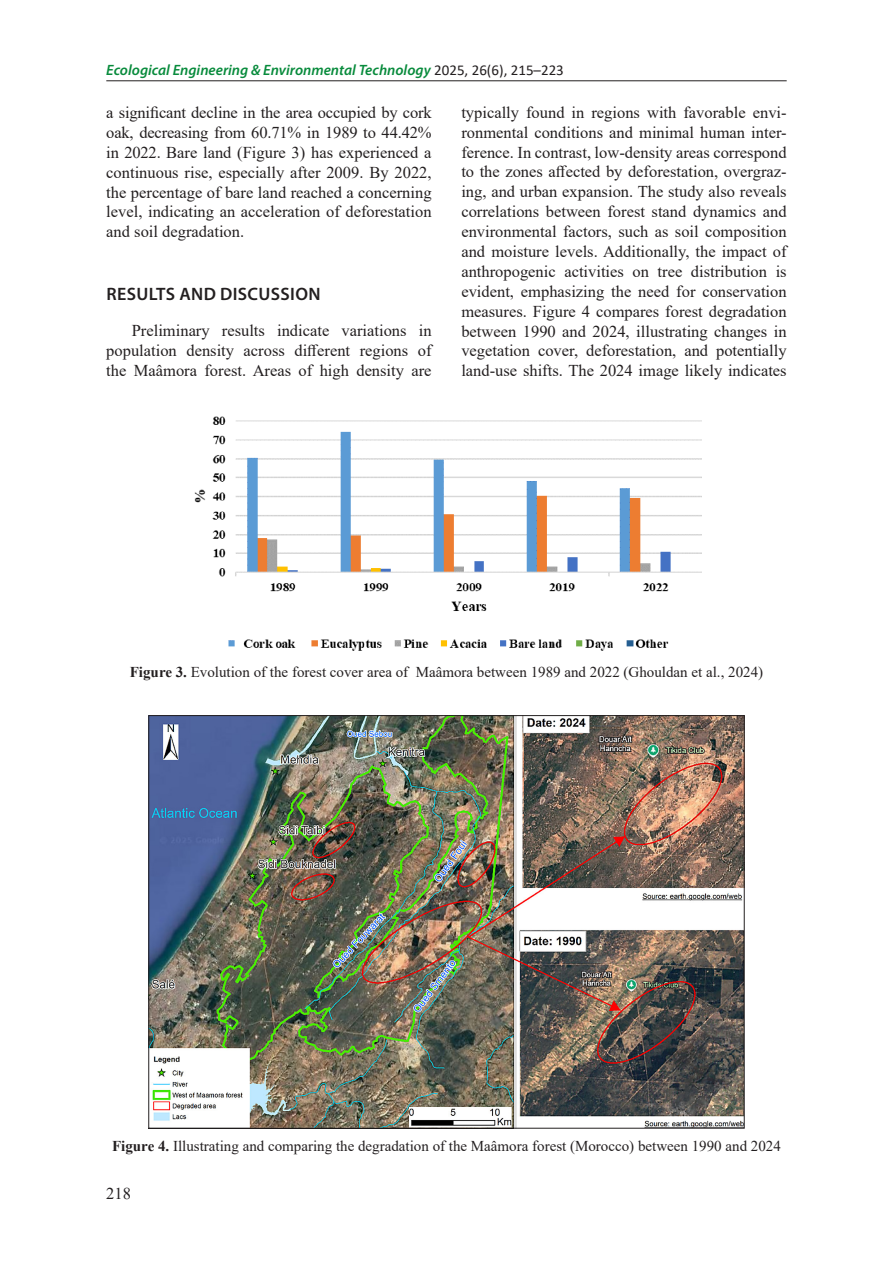
<style>
.page{position:relative;width:893px;height:1263px;background:#fff}
.page>*{position:absolute;margin:0;border:0;box-sizing:border-box;transform-origin:0 0}
.Heading_1{font:600 18px "Myriad Pro";letter-spacing:.02em;color:#231f20}
.Base_Text{font:16.5px/20px "Times New Roman";color:#231f20;text-align:justify}
.Figure{font:15px "Times New Roman";color:#231f20}
.t1{font:italic 600 15px "Myriad Pro";color:#088b3c}
.s1{font-family:"Calibri";font-weight:400;font-style:normal;color:#231f20}
.s2{font-weight:700}
</style>
<div class="page">
<hr style="left:106px;top:80px;width:681px;height:1px;background:#231f20">
<img style="left:194px;top:416px;width:508px;height:235px">
<img style="left:150px;top:717px;width:593px;height:409px">
<p class="t1" style="left:106px;top:60px;width:459px">Ecological Engineering &amp; Environmental Technology <span class="s1">2025, 26(6), 215–223</span></p>
<p class="Base_Text" style="left:106px;top:102px;width:327px">a significant decline in the area occupied by cork oak, decreasing from 60.71% in 1989 to 44.42% in 2022. Bare land (Figure 3) has experienced a continuous rise, especially after 2009. By 2022, the percentage of bare land reached a concerning level, indicating an acceleration of deforestation and soil degradation.</p>
<p class="Base_Text" style="left:461px;top:102px;width:327px">typically found in regions with favorable envi&shy;ronmental conditions and minimal human inter&shy;ference. In contrast, low-density areas correspond to the zones affected by deforestation, overgraz&shy;ing, and urban expansion. The study also reveals correlations between forest stand dynamics and environmental factors, such as soil composition and moisture levels. Additionally, the impact of anthropogenic activities on tree distribution is evident, emphasizing the need for conservation measures. Figure 4 compares forest degradation between 1990 and 2024, illustrating changes in vegetation cover, deforestation, and potentially land-use shifts. The 2024 image likely indicates</p>
<p class="Heading_1" style="left:106px;top:282px;width:216px">RESULTS AND DISCUSSION</p>
<p class="Base_Text" style="left:106px;top:320px;width:327px;text-indent:26px">Preliminary results indicate variations in population density across different regions of the Maâmora forest. Areas of high density are</p>
<p class="Figure" style="left:130px;top:661px;width:635px"><span class="s2">Figure 3.</span> Evolution of the forest cover area of Maâmora between 1989 and 2022 (Ghouldan et al., 2024)</p>
<p class="Figure" style="left:112px;top:1136px;width:670px"><span class="s2">Figure 4.</span> Illustrating and comparing the degradation of the Maâmora forest (Morocco) between 1990 and 2024</p>
<p class="Base_Text" style="left:106px;top:1183px;width:26px">218</p>
</div>
